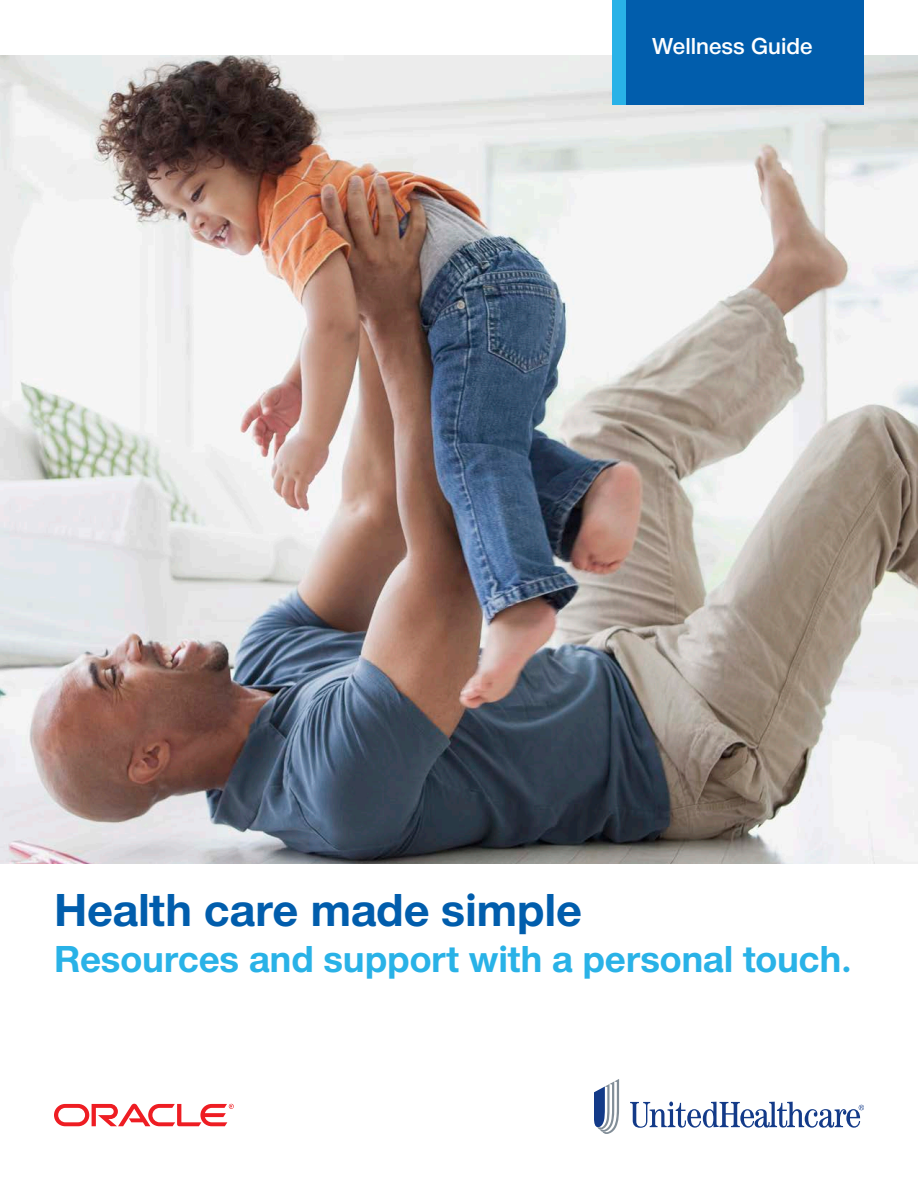
<style>
.page{position:relative;width:918px;height:1188px;background:#fff}
.page>*{position:absolute;margin:0;border:0;box-sizing:border-box;transform-origin:0 0}
.t1{font:700 48px "UHC Sans";letter-spacing:-.005em;color:#015dac}
.t2{font:700 39px "UHC Sans";letter-spacing:-.005em;color:#29b2e7}
.t3{font:600 24px "UHC Sans";color:#fff}
</style>
<div class="page">
<svg style="left:630px;top:1102px;width:234px;height:26px"></svg>
<svg style="left:594px;top:1079px;width:25px;height:55px"></svg>
<svg style="left:54px;top:1104px;width:180px;height:22px"></svg>
<img style="left:0;top:55px;width:918px;height:809px">
<div style="left:626px;top:0;width:238px;height:104px;background:#015dac"></div>
<div style="left:612px;top:0;width:14px;height:104px;background:#29b2e7"></div>
<p class="t3" style="left:652px;top:30px;width:162px">Wellness Guide</p>
<p class="t1" style="left:54px;top:877px;width:529px">Health care made simple</p>
<p class="t2" style="left:54px;top:933px;width:799px">Resources and support with a personal touch.</p>
</div>
